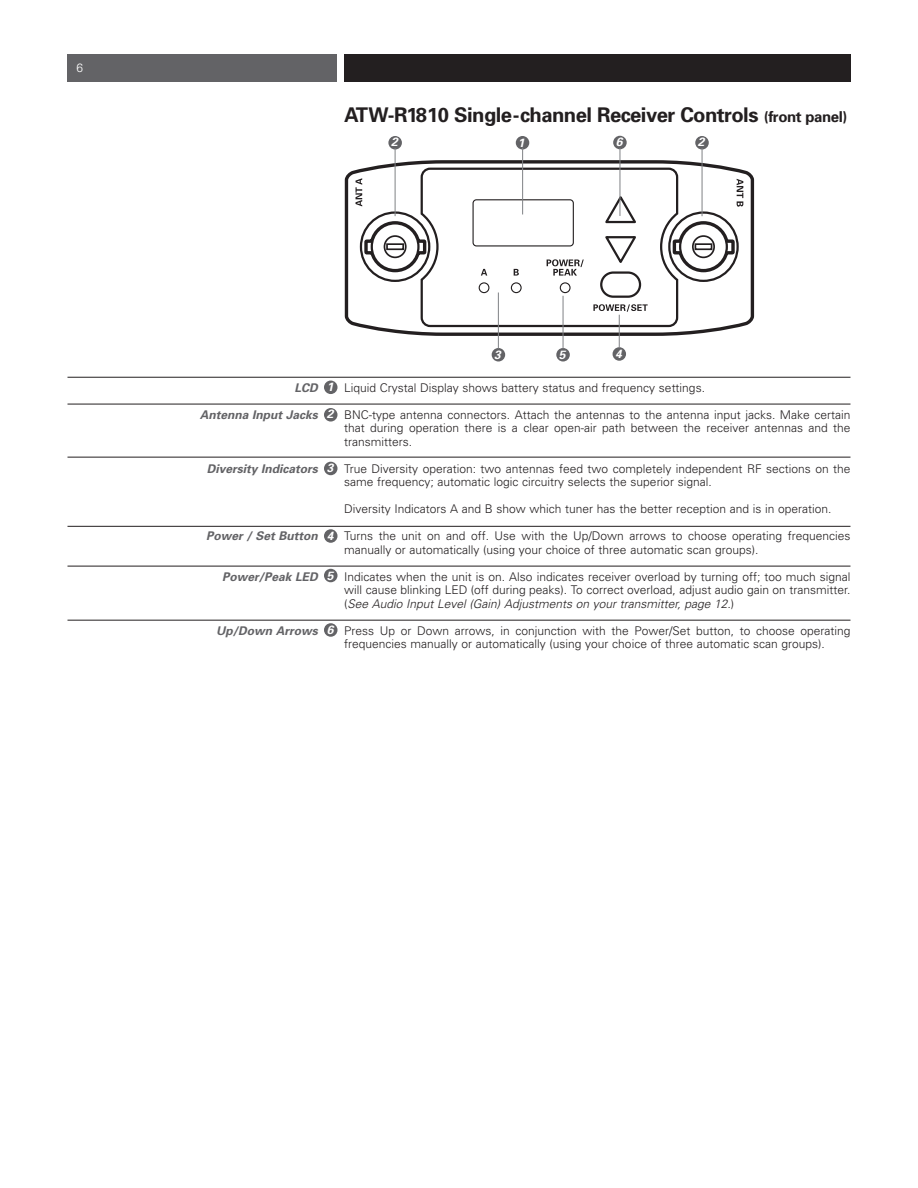
<style>
.page{position:relative;width:918px;height:1188px;background:#fff}
.page>*{position:absolute;margin:0;border:0;box-sizing:border-box;transform-origin:0 0}
.t1{font:700 20.25px "Univers";letter-spacing:-.03em;color:#231f20}
.t2{font:300 12px/13.5px "Univers";color:#231f20}
.t3{font:italic 700 12px "Univers";color:#636366}
.t4{font:italic 700 12px "Univers";color:#fff}
.t5{font:300 12px "Univers";color:#fff}
.s1{font-size:15px}
.s2{font-style:italic}
</style>
<div class="page">
<div style="left:324px;top:381px;width:14px;height:13px;background:#636366;border-radius:50%"></div>
<div style="left:324px;top:408px;width:14px;height:14px;background:#636366;border-radius:50%"></div>
<div style="left:324px;top:462px;width:14px;height:13px;background:#636366;border-radius:50%"></div>
<div style="left:324px;top:529px;width:14px;height:14px;background:#636366;border-radius:50%"></div>
<div style="left:324px;top:569px;width:14px;height:13px;background:#636366;border-radius:50%"></div>
<div style="left:324px;top:623px;width:14px;height:14px;background:#636366;border-radius:50%"></div>
<div style="left:68px;top:54px;width:270px;height:27px;background:#636366"></div>
<div style="left:344px;top:54px;width:506px;height:27px;background:#231f20"></div>
<hr style="left:68px;top:377px;width:782px;height:1px;background:#231f20">
<hr style="left:68px;top:404px;width:782px;height:1px;background:#231f20">
<hr style="left:68px;top:457px;width:782px;height:1px;background:#231f20">
<hr style="left:68px;top:526px;width:782px;height:1px;background:#231f20">
<hr style="left:68px;top:566px;width:782px;height:1px;background:#231f20">
<hr style="left:68px;top:620px;width:782px;height:1px;background:#231f20">
<svg style="left:345px;top:160px;width:409px;height:176px"></svg>
<svg style="left:356px;top:166px;width:387px;height:162px"></svg>
<div style="left:388px;top:136px;width:14px;height:13px;background:#636366;border-radius:50%"></div>
<div style="left:492px;top:348px;width:13px;height:14px;background:#636366;border-radius:50%"></div>
<div style="left:516px;top:136px;width:13px;height:13px;background:#636366;border-radius:50%"></div>
<div style="left:695px;top:136px;width:14px;height:13px;background:#636366;border-radius:50%"></div>
<div style="left:556px;top:348px;width:14px;height:14px;background:#636366;border-radius:50%"></div>
<hr style="left:498px;top:293px;width:1px;height:56px;background:#808285">
<hr style="left:563px;top:296px;width:1px;height:53px;background:#808285">
<hr style="left:395px;top:148px;width:1px;height:68px;background:#808285">
<hr style="left:702px;top:148px;width:1px;height:68px;background:#808285">
<hr style="left:522px;top:148px;width:1px;height:66px;background:#808285">
<div style="left:613px;top:347px;width:13px;height:14px;background:#636366;border-radius:50%"></div>
<hr style="left:619px;top:315px;width:1px;height:33px;background:#808285">
<div style="left:613px;top:136px;width:14px;height:13px;background:#636366;border-radius:50%"></div>
<hr style="left:620px;top:148px;width:1px;height:68px;background:#808285">
<p class="t5" style="left:76px;top:63px;width:8px">6</p>
<h1 class="t1" style="left:344px;top:107px;width:505px">ATW-R1810 Single-channel Receiver Controls <span class="s1">(front panel)</span></h1>
<p class="t4" style="left:391px;top:138px;width:8px">2</p>
<p class="t4" style="left:616px;top:137px;width:8px">6</p>
<p class="t4" style="left:518px;top:138px;width:8px">1</p>
<p class="t4" style="left:698px;top:138px;width:8px">2</p>
<p class="t4" style="left:494px;top:350px;width:8px">3</p>
<p class="t4" style="left:559px;top:350px;width:8px">5</p>
<p class="t4" style="left:615px;top:349px;width:8px">4</p>
<p class="t3" style="left:295px;top:383px;width:25px">LCD</p>
<p class="t3" style="left:200px;top:410px;width:120px">Antenna Input Jacks</p>
<p class="t4" style="left:327px;top:383px;width:8px">1</p>
<p class="t4" style="left:327px;top:410px;width:8px">2</p>
<p class="t3" style="left:207px;top:464px;width:113px">Diversity Indicators</p>
<p class="t4" style="left:327px;top:464px;width:8px">3</p>
<p class="t3" style="left:206px;top:532px;width:113px">Power / Set Button</p>
<p class="t3" style="left:222px;top:572px;width:97px">Power/Peak LED</p>
<p class="t4" style="left:327px;top:531px;width:8px">4</p>
<p class="t4" style="left:327px;top:571px;width:8px">5</p>
<p class="t3" style="left:216px;top:626px;width:103px">Up/Down Arrows</p>
<p class="t4" style="left:327px;top:625px;width:8px">6</p>
<p class="t2" style="left:344px;top:382px;width:362px">Liquid Crystal Display shows battery status and frequency settings.</p>
<p class="t2" style="left:344px;top:409px;width:508px;text-align:justify">BNC-type antenna connectors. Attach the antennas to the antenna input jacks. Make certain that during operation there is a clear open-air path between the receiver antennas and the transmitters.</p>
<p class="t2" style="left:344px;top:463px;width:508px">True Diversity operation: two antennas feed two completely independent RF sections on the same frequency; automatic logic circuitry selects the superior signal.</p>
<p class="t2" style="left:344px;top:503px;width:489px">Diversity Indicators A and B show which tuner has the better reception and is in operation.</p>
<p class="t2" style="left:344px;top:530px;width:508px">Turns the unit on and off. Use with the Up/Down arrows to choose operating frequencies manually or automatically (using your choice of three automatic scan groups).</p>
<p class="t2" style="left:344px;top:571px;width:508px;text-align:justify">Indicates when the unit is on. Also indicates receiver overload by turning off; too much signal will cause blinking LED (off during peaks). To correct overload, adjust audio gain on transmitter. (<span class="s2">See Audio Input Level (Gain) Adjustments on your transmitter, page 12.</span>)</p>
<p class="t2" style="left:344px;top:625px;width:508px">Press Up or Down arrows, in conjunction with the Power/Set button, to choose operating frequencies manually or automatically (using your choice of three automatic scan groups).</p>
</div>
